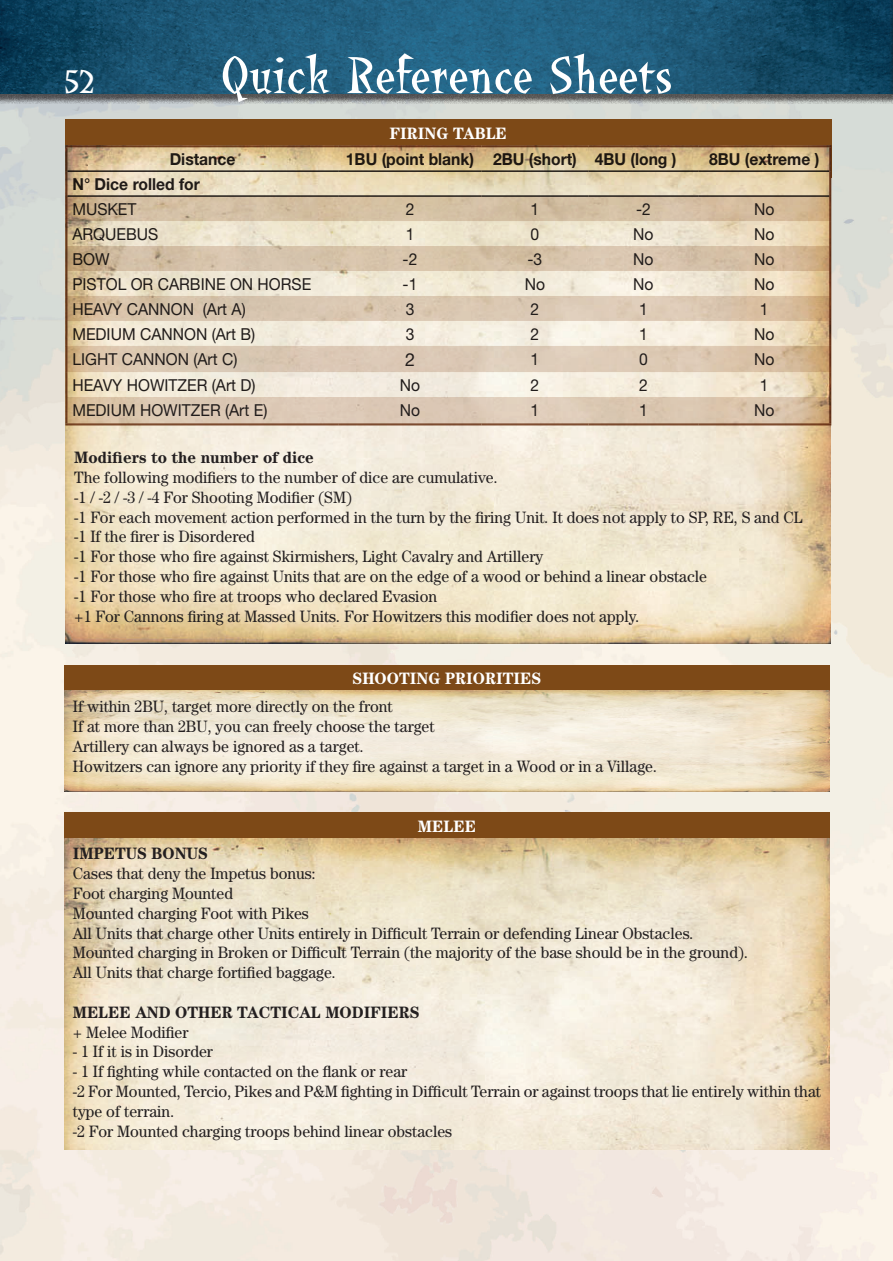
<style>
.page{position:relative;width:893px;height:1261px;background:#fff}
.page>*{position:absolute;margin:0;border:0;box-sizing:border-box;transform-origin:0 0}
.t1{font:54px "La Bamba Plain";color:#fff;scale:.95 1}
.t2{font:34.05px "La Bamba Plain";color:#fff}
.t3{font:18px "Helvetica Neue LT";color:#231f20}
.t4{font:16.5px/19.8px "Century LT";color:#231f20;scale:.95 1}
.t5{font:16.5px "Helvetica Neue LT";color:#231f20;scale:.95 1}
.t6{font:700 16.5px "Helvetica Neue LT";color:#231f20;scale:.95 1}
.t7{font:700 16.5px "Century LT";color:#231f20;scale:.95 1}
.t8{font:700 16.5px "Century LT";color:#fff;scale:.95 1}
</style>
<div class="page">
<img style="left:0;top:104px;width:893px;height:1157px">
<div style="left:0;top:0;width:893px;height:104px;background:#231f20;opacity:.75"></div>
<img style="left:0;top:0;width:889px;height:93px">
<hr style="left:889px;top:0;width:4px;height:104px;background:#231f20;opacity:.75">
<div style="left:64px;top:665px;width:766px;height:58px;background:#7d4917"></div>
<img style="left:64px;top:690px;width:766px;height:101px">
<div style="left:64px;top:812px;width:766px;height:58px;background:#7d4917"></div>
<img style="left:64px;top:838px;width:766px;height:312px">
<div style="left:65px;top:120px;width:766px;height:58px;background:#7d4917"></div>
<img style="left:65px;top:147px;width:766px;height:497px">
<svg style="left:67px;top:197px;width:762px;height:226px;background:#e2d2bb"></svg>
<hr style="left:65px;top:145px;width:274px;height:2px;background:#835237">
<hr style="left:65px;top:147px;width:2px;height:24px;background:#835237">
<hr style="left:339px;top:145px;width:142px;height:2px;background:#835237">
<hr style="left:481px;top:145px;width:108px;height:2px;background:#835237">
<hr style="left:589px;top:145px;width:109px;height:2px;background:#835237">
<hr style="left:698px;top:145px;width:133px;height:2px;background:#835237">
<hr style="left:829px;top:147px;width:2px;height:24px;background:#835237">
<hr style="left:65px;top:171px;width:2px;height:25px;background:#835237">
<hr style="left:829px;top:171px;width:2px;height:25px;background:#835237">
<hr style="left:65px;top:196px;width:2px;height:25px;background:#835237">
<hr style="left:829px;top:196px;width:2px;height:25px;background:#835237">
<hr style="left:65px;top:221px;width:2px;height:25px;background:#835237">
<hr style="left:829px;top:221px;width:2px;height:25px;background:#835237">
<hr style="left:65px;top:246px;width:2px;height:25px;background:#835237">
<hr style="left:829px;top:246px;width:2px;height:25px;background:#835237">
<hr style="left:65px;top:271px;width:2px;height:25px;background:#835237">
<hr style="left:829px;top:271px;width:2px;height:25px;background:#835237">
<hr style="left:65px;top:296px;width:2px;height:25px;background:#835237">
<hr style="left:829px;top:296px;width:2px;height:25px;background:#835237">
<hr style="left:65px;top:321px;width:2px;height:25px;background:#835237">
<hr style="left:829px;top:321px;width:2px;height:25px;background:#835237">
<hr style="left:65px;top:346px;width:2px;height:26px;background:#835237">
<hr style="left:829px;top:346px;width:2px;height:26px;background:#835237">
<hr style="left:65px;top:372px;width:2px;height:25px;background:#835237">
<hr style="left:829px;top:372px;width:2px;height:25px;background:#835237">
<hr style="left:65px;top:397px;width:2px;height:26px;background:#835237">
<hr style="left:829px;top:397px;width:2px;height:26px;background:#835237">
<hr style="left:65px;top:423px;width:274px;height:2px;background:#835237">
<hr style="left:339px;top:423px;width:142px;height:2px;background:#835237">
<hr style="left:481px;top:423px;width:108px;height:2px;background:#835237">
<hr style="left:589px;top:423px;width:109px;height:2px;background:#835237">
<hr style="left:698px;top:423px;width:133px;height:2px;background:#835237">
<hr style="left:67px;top:170px;width:272px;height:2px;background:#231f20">
<hr style="left:339px;top:170px;width:142px;height:2px;background:#231f20">
<hr style="left:481px;top:170px;width:108px;height:2px;background:#231f20">
<hr style="left:589px;top:170px;width:109px;height:2px;background:#231f20">
<hr style="left:698px;top:170px;width:131px;height:2px;background:#231f20">
<hr style="left:67px;top:195px;width:272px;height:2px;background:#231f20">
<hr style="left:339px;top:195px;width:142px;height:2px;background:#231f20">
<hr style="left:481px;top:195px;width:108px;height:2px;background:#231f20">
<hr style="left:589px;top:195px;width:109px;height:2px;background:#231f20">
<hr style="left:698px;top:195px;width:131px;height:2px;background:#231f20">
<h2 class="t2" style="left:64px;top:61px;width:32px">52</h2>
<h1 class="t1" style="left:221px;top:43px;width:477px">Quick Reference Sheets</h1>
<p class="t8" style="left:390px;top:123px;width:23px">Firing</p>
<p class="t8" style="left:453px;top:123px;width:23px">Table</p>
<p class="t6" style="left:170px;top:149px;width:71px">Distance</p>
<p class="t6" style="left:346px;top:149px;width:349px">1BU (point blank) 2BU (short) 4BU (long )</p>
<p class="t6" style="left:709px;top:149px;width:118px">8BU (extreme )</p>
<p class="t6" style="left:72px;top:174px;width:136px">N° Dice rolled for</p>
<p class="t5" style="left:72px;top:199px;width:69px">MUSKET</p>
<p class="t5" style="left:406px;top:199px;width:11px">2</p>
<p class="t5" style="left:531px;top:199px;width:11px">1</p>
<p class="t5" style="left:636px;top:199px;width:17px">-2</p>
<p class="t5" style="left:754px;top:199px;width:23px">No</p>
<p class="t5" style="left:72px;top:224px;width:92px">ARQUEBUS</p>
<p class="t5" style="left:406px;top:224px;width:11px">1</p>
<p class="t5" style="left:531px;top:224px;width:11px">0</p>
<p class="t5" style="left:633px;top:224px;width:23px">No</p>
<p class="t5" style="left:754px;top:224px;width:23px">No</p>
<p class="t5" style="left:72px;top:249px;width:41px">BOW</p>
<p class="t5" style="left:403px;top:249px;width:17px">-2</p>
<p class="t5" style="left:528px;top:249px;width:17px">-3</p>
<p class="t5" style="left:633px;top:249px;width:23px">No</p>
<p class="t5" style="left:754px;top:249px;width:23px">No</p>
<p class="t5" style="left:72px;top:274px;width:253px">PISTOL OR CARBINE ON HORSE</p>
<p class="t5" style="left:403px;top:274px;width:17px">-1</p>
<p class="t5" style="left:525px;top:274px;width:23px">No</p>
<p class="t5" style="left:633px;top:274px;width:23px">No</p>
<p class="t5" style="left:754px;top:274px;width:23px">No</p>
<p class="t5" style="left:72px;top:299px;width:184px">HEAVY CANNON (Art A)</p>
<p class="t5" style="left:406px;top:299px;width:11px">3</p>
<p class="t5" style="left:531px;top:299px;width:11px">2</p>
<p class="t5" style="left:639px;top:299px;width:11px">1</p>
<p class="t5" style="left:760px;top:299px;width:11px">1</p>
<p class="t5" style="left:72px;top:324px;width:194px">MEDIUM CANNON (Art B)</p>
<p class="t5" style="left:406px;top:324px;width:11px">3</p>
<p class="t5" style="left:531px;top:324px;width:11px">2</p>
<p class="t5" style="left:639px;top:324px;width:11px">1</p>
<p class="t5" style="left:754px;top:324px;width:23px">No</p>
<p class="t5" style="left:72px;top:349px;width:175px">LIGHT CANNON (Art C)</p>
<p class="t3" style="left:405px;top:349px;width:12px">2</p>
<p class="t5" style="left:531px;top:349px;width:11px">1</p>
<p class="t5" style="left:639px;top:349px;width:11px">0</p>
<p class="t5" style="left:754px;top:349px;width:23px">No</p>
<p class="t5" style="left:72px;top:375px;width:194px">HEAVY HOWITZER (Art D)</p>
<p class="t5" style="left:400px;top:375px;width:23px">No</p>
<p class="t5" style="left:531px;top:375px;width:11px">2</p>
<p class="t5" style="left:639px;top:375px;width:11px">2</p>
<p class="t5" style="left:760px;top:375px;width:11px">1</p>
<p class="t5" style="left:72px;top:400px;width:207px">MEDIUM HOWITZER (Art E)</p>
<p class="t5" style="left:400px;top:400px;width:23px">No</p>
<p class="t5" style="left:531px;top:400px;width:11px">1</p>
<p class="t5" style="left:639px;top:400px;width:11px">1</p>
<p class="t5" style="left:754px;top:400px;width:23px">No</p>
<p class="t7" style="left:74px;top:448px;width:254px">Modifiers to the number of dice</p>
<p class="t4" style="left:74px;top:467px;width:768px">The following modifiers to the number of dice are cumulative.<br>-1 / -2 / -3 / -4 For Shooting Modifier (SM)<br>-1 For each movement action performed in the turn by the firing Unit. It does not apply to SP, RE, S and CL -1 If the firer is Disordered<br>-1 For those who fire against Skirmishers, Light Cavalry and Artillery<br>-1 For those who fire against Units that are on the edge of a wood or behind a linear obstacle<br>-1 For those who fire at troops who declared Evasion<br>+1 For Cannons firing at Massed Units. For Howitzers this modifier does not apply.</p>
<p class="t8" style="left:353px;top:669px;width:200px">SHOOTING PRIORITIES</p>
<p class="t4" style="left:73px;top:696px;width:616px">If within 2BU, target more directly on the front<br>If at more than 2BU, you can freely choose the target<br>Artillery can always be ignored as a target.<br>Howitzers can ignore any priority if they fire against a target in a Wood or in a Village.</p>
<p class="t8" style="left:418px;top:816px;width:63px">MELEE</p>
<p class="t7" style="left:73px;top:844px;width:144px">IMPETUS BONUS</p>
<p class="t4" style="left:73px;top:863px;width:712px">Cases that deny the Impetus bonus:<br>Foot charging Mounted<br>Mounted charging Foot with Pikes<br>All Units that charge other Units entirely in Difficult Terrain or defending Linear Obstacles.<br>Mounted charging in Broken or Difficult Terrain (the majority of the base should be in the ground).<br>All Units that charge fortified baggage.</p>
<p class="t7" style="left:73px;top:1002px;width:367px">MELEE AND OTHER TACTICAL MODIFIERS</p>
<p class="t4" style="left:73px;top:1022px;width:123px">+ Melee Modifier</p>
<p class="t4" style="left:73px;top:1041px;width:149px">- 1 If it is in Disorder</p>
<p class="t4" style="left:73px;top:1061px;width:789px">- 1 If fighting while contacted on the flank or rear<br>-2 For Mounted, Tercio, Pikes and P&amp;M fighting in Difficult Terrain or against troops that lie entirely within that type of terrain.<br>-2 For Mounted charging troops behind linear obstacles</p>
</div>
